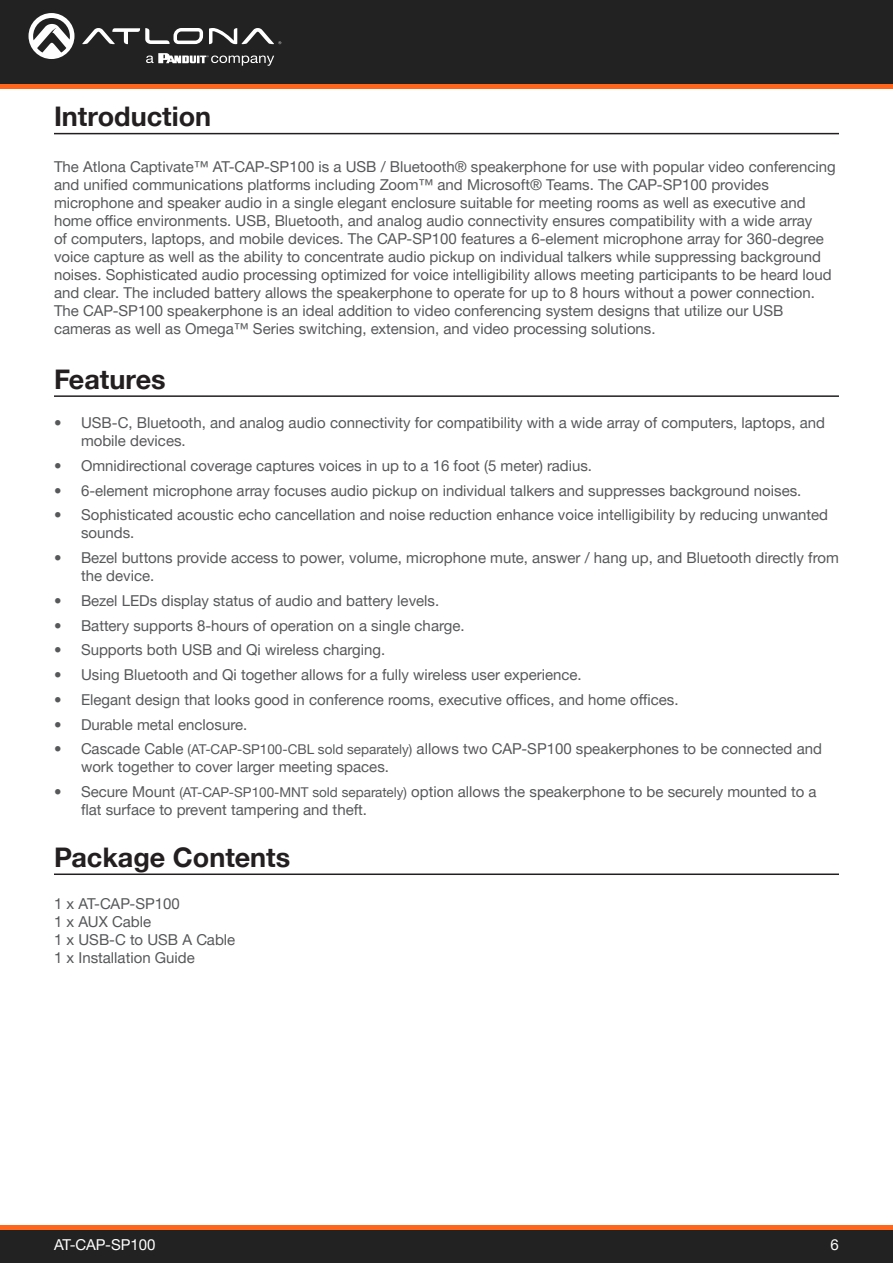
<style>
.page{position:relative;width:893px;height:1263px;background:#fff}
.page>*{position:absolute;margin:0;border:0;box-sizing:border-box;transform-origin:0 0}
.Section_Header{font:700 27px "Helvetica Neue LTW1 G";color:#231f20}
.General_Text{font:15px/18px "Helvetica Neue LTW1 G";color:#57585a}
.t1{font:15px "Helvetica Neue LTW1 G";color:#fff}
.s1{font-size:13.5px}
</style>
<div class="page">
<div style="left:0;top:1227px;width:893px;height:36px;background:#222"></div>
<div style="left:0;top:0;width:893px;height:84px;background:#222"></div>
<svg style="left:82px;top:28px;width:121px;height:16px"></svg>
<svg style="left:209px;top:28px;width:72px;height:16px"></svg>
<svg style="left:29px;top:13px;width:45px;height:46px"></svg>
<svg style="left:146px;top:53px;width:128px;height:13px"></svg>
<hr style="left:0;top:84px;width:893px;height:4px;background:#ff661c">
<hr style="left:0;top:1225px;width:893px;height:4px;background:#ff661c">
<hr style="left:54px;top:133px;width:785px;height:1px;background:#231f20">
<hr style="left:54px;top:395px;width:785px;height:2px;background:#231f20">
<hr style="left:54px;top:873px;width:785px;height:2px;background:#231f20">
<p class="Section_Header" style="left:54px;top:100px;width:159px">Introduction</p>
<p class="General_Text" style="left:54px;top:157px;width:783px">The Atlona Captivate™ AT-CAP-SP100 is a USB / Bluetooth® speakerphone for use with popular video conferencing and unified communications platforms including Zoom™ and Microsoft® Teams. The CAP-SP100 provides microphone and speaker audio in a single elegant enclosure suitable for meeting rooms as well as executive and home office environments. USB, Bluetooth, and analog audio connectivity ensures compatibility with a wide array<br>of computers, laptops, and mobile devices. The CAP-SP100 features a 6-element microphone array for 360-degree voice capture as well as the ability to concentrate audio pickup on individual talkers while suppressing background noises. Sophisticated audio processing optimized for voice intelligibility allows meeting participants to be heard loud and clear. The included battery allows the speakerphone to operate for up to 8 hours without a power connection.<br>The CAP-SP100 speakerphone is an ideal addition to video conferencing system designs that utilize our USB cameras as well as Omega™ Series switching, extension, and video processing solutions.</p>
<p class="Section_Header" style="left:54px;top:362px;width:113px">Features</p>
<p class="General_Text" style="left:81px;top:414px;width:745px;text-indent:-27px">• USB-C, Bluetooth, and analog audio connectivity for compatibility with a wide array of computers, laptops, and mobile devices.</p>
<p class="General_Text" style="left:54px;top:456px;width:539px">• Omnidirectional coverage captures voices in up to a 16 foot (5 meter) radius.</p>
<p class="General_Text" style="left:54px;top:481px;width:749px">• 6-element microphone array focuses audio pickup on individual talkers and suppresses background noises.</p>
<p class="General_Text" style="left:81px;top:506px;width:749px;text-indent:-27px">• Sophisticated acoustic echo cancellation and noise reduction enhance voice intelligibility by reducing unwanted sounds.</p>
<p class="General_Text" style="left:81px;top:549px;width:759px;text-indent:-27px">• Bezel buttons provide access to power, volume, microphone mute, answer / hang up, and Bluetooth directly from the device.</p>
<p class="General_Text" style="left:54px;top:591px;width:387px">• Bezel LEDs display status of audio and battery levels.</p>
<p class="General_Text" style="left:54px;top:616px;width:412px">• Battery supports 8-hours of operation on a single charge.</p>
<p class="General_Text" style="left:54px;top:641px;width:333px">• Supports both USB and Qi wireless charging.</p>
<p class="General_Text" style="left:54px;top:666px;width:529px">• Using Bluetooth and Qi together allows for a fully wireless user experience.</p>
<p class="General_Text" style="left:54px;top:690px;width:626px">• Elegant design that looks good in conference rooms, executive offices, and home offices.</p>
<p class="General_Text" style="left:54px;top:715px;width:195px">• Durable metal enclosure.</p>
<p class="General_Text" style="left:81px;top:740px;width:742px;text-indent:-27px">• Cascade Cable <span class="s1">(AT-CAP-SP100-CBL sold separately)</span> allows two CAP-SP100 speakerphones to be connected and work together to cover larger meeting spaces.</p>
<p class="General_Text" style="left:81px;top:783px;width:737px;text-indent:-27px">• Secure Mount <span class="s1">(AT-CAP-SP100-MNT sold separately)</span> option allows the speakerphone to be securely mounted to a flat surface to prevent tampering and theft.</p>
<p class="Section_Header" style="left:54px;top:840px;width:238px">Package Contents</p>
<p class="General_Text" style="left:54px;top:895px;width:127px">1 x AT-CAP-SP100</p>
<p class="General_Text" style="left:54px;top:913px;width:99px">1 x AUX Cable</p>
<p class="General_Text" style="left:54px;top:931px;width:183px">1 x USB-C to USB A Cable</p>
<p class="General_Text" style="left:54px;top:949px;width:142px">1 x Installation Guide</p>
<p class="t1" style="left:54px;top:1235px;width:103px">AT-CAP-SP100</p>
<p class="t1" style="left:831px;top:1235px;width:10px">6</p>
</div>
